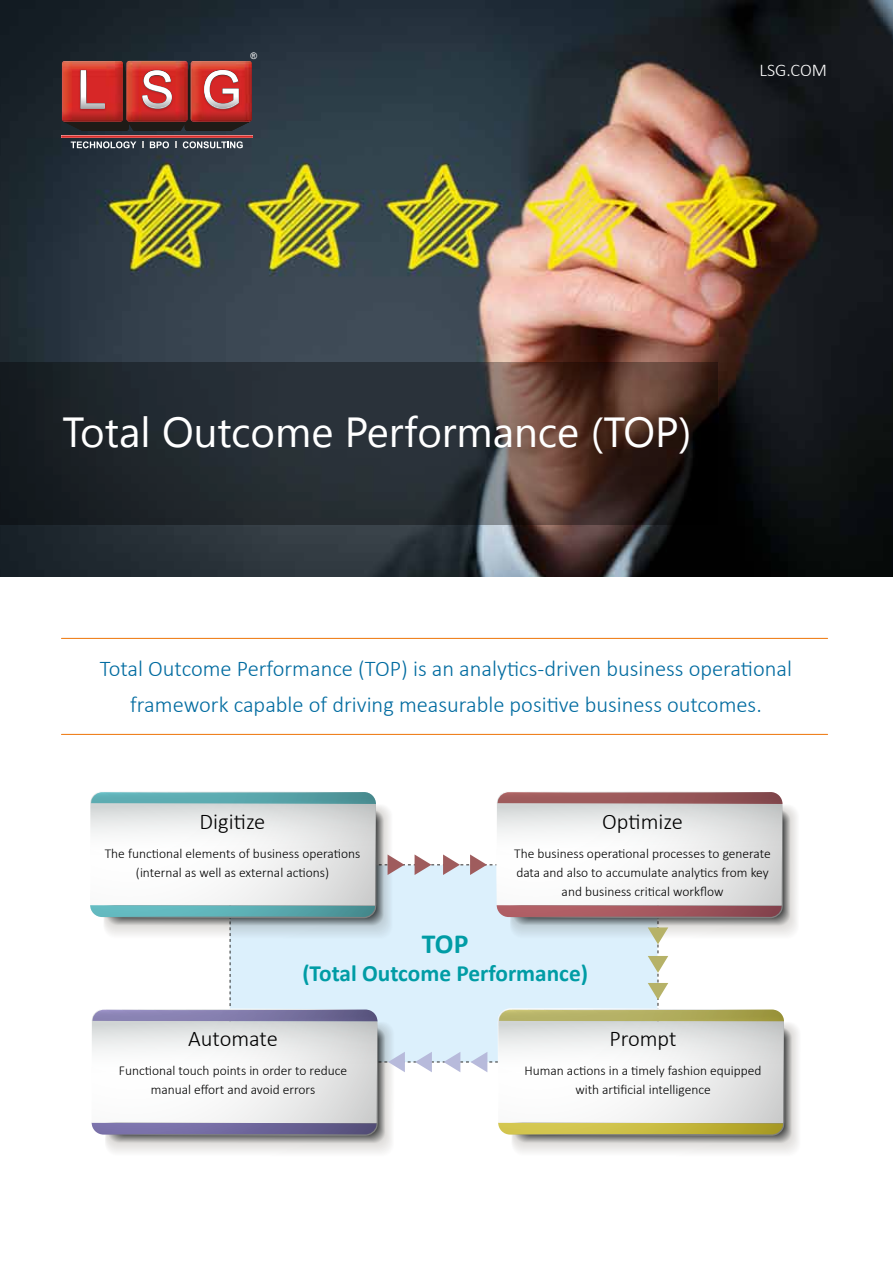
<style>
.page{position:relative;width:893px;height:1263px;background:#fff}
.page>*{position:absolute;margin:0;border:0;box-sizing:border-box;transform-origin:0 0}
.t1{font:42px "Segoe UI";color:#fff}
.t2{font:700 27.75px "Calibri";color:#009ca5}
.t3{font:700 23.4px "Calibri";color:#009ca5}
.t4{font:300 22.5px/36px "Calibri";color:#006ba0;text-align:center}
.t5{font:300 22.5px "Calibri";color:#000}
.t6{font:300 18px "Calibri";color:#fff}
.t7{font:300 13.5px/19.2px "Calibri";color:#000;text-align:center}
.t8{font:9px "Arial";color:#fff}
</style>
<div class="page">
<img style="left:0;top:0;width:893px;height:577px">
<img style="left:62px;top:61px;width:61px;height:61px">
<img style="left:127px;top:61px;width:61px;height:3px">
<img style="left:191px;top:61px;width:61px;height:61px">
<img style="left:62px;top:136px;width:190px;height:1px">
<svg style="left:65px;top:64px;width:184px;height:67px;background:#b1403c"></svg>
<svg style="left:71px;top:141px;width:65px;height:7px"></svg>
<svg style="left:150px;top:141px;width:19px;height:7px"></svg>
<svg style="left:183px;top:141px;width:60px;height:7px"></svg>
<svg style="left:142px;top:141px;width:2px;height:7px"></svg>
<svg style="left:0;top:362px;width:717px;height:163px;background:#2f2d2f"></svg>
<hr style="left:61px;top:638px;width:767px;height:1px;background:#ef7f1a">
<hr style="left:61px;top:734px;width:767px;height:1px;background:#ef7f1a">
<div style="left:229px;top:864px;width:430px;height:199px;background:#dcf0fc"></div>
<svg style="left:498px;top:1008px;width:301px;height:145px"></svg>
<svg style="left:90px;top:791px;width:314px;height:148px"></svg>
<svg style="left:415px;top:855px;width:16px;height:20px"></svg>
<svg style="left:443px;top:854px;width:17px;height:21px"></svg>
<svg style="left:470px;top:854px;width:17px;height:21px"></svg>
<svg style="left:471px;top:1052px;width:16px;height:20px"></svg>
<svg style="left:444px;top:1052px;width:16px;height:20px"></svg>
<svg style="left:415px;top:1052px;width:17px;height:20px"></svg>
<svg style="left:91px;top:1008px;width:314px;height:145px"></svg>
<svg style="left:496px;top:791px;width:301px;height:153px"></svg>
<svg style="left:648px;top:956px;width:20px;height:17px"></svg>
<svg style="left:648px;top:983px;width:20px;height:17px"></svg>
<p class="t8" style="left:250px;top:50px;width:8px">®</p>
<h3 class="t6" style="left:760px;top:59px;width:69px">LSG.COM</h3>
<h1 class="t1" style="left:62px;top:403px;width:630px">Total Outcome Performance (TOP)</h1>
<h3 class="t4" style="left:100px;top:650px;width:694px">Total Outcome Performance (TOP) is an analytics-driven business operational framework capable of driving measurable positive business outcomes.</h3>
<h3 class="t5" style="left:200px;top:808px;width:67px">Digitize</h3>
<p class="t7" style="left:105px;top:843px;width:257px">The functional elements of business operations (internal as well as external actions)</p>
<h3 class="t5" style="left:602px;top:808px;width:82px">Optimize</h3>
<p class="t7" style="left:514px;top:843px;width:258px">The business operational processes to generate data and also to accumulate analytics from key and business critical workflow</p>
<h2 class="t2" style="left:422px;top:927px;width:48px">TOP</h2>
<h3 class="t3" style="left:302px;top:959px;width:287px">(Total Outcome Performance)</h3>
<h3 class="t5" style="left:188px;top:1025px;width:91px">Automate</h3>
<p class="t7" style="left:119px;top:1060px;width:230px">Functional touch points in order to reduce manual effort and avoid errors</p>
<h3 class="t5" style="left:609px;top:1025px;width:69px">Prompt</h3>
<p class="t7" style="left:524px;top:1060px;width:239px">Human actions in a timely fashion equipped with artificial intelligence</p>
</div>
